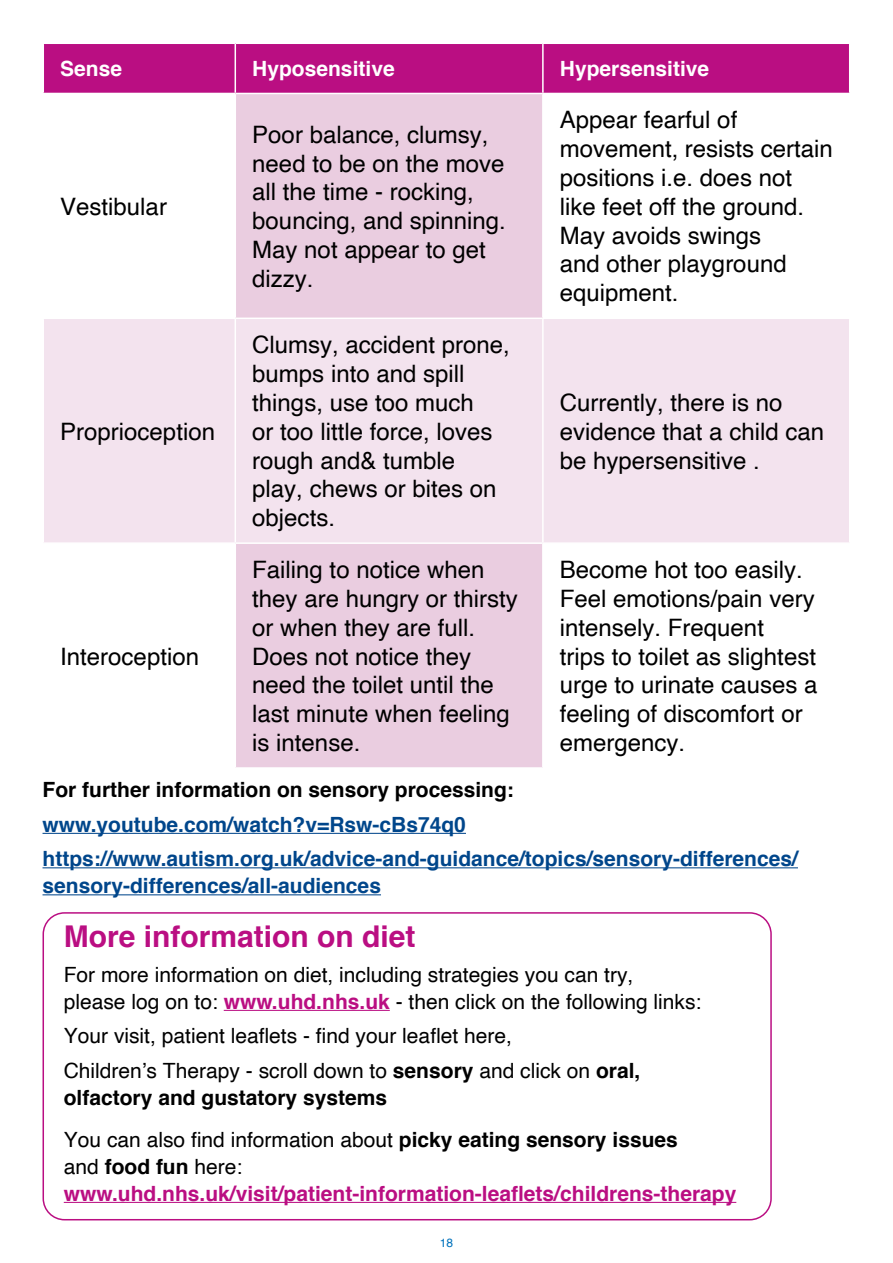
<style>
.page{position:relative;width:893px;height:1263px;background:#fff}
.page>*{position:absolute;margin:0;border:0;box-sizing:border-box;transform-origin:0 0}
.t1{font:700 30px "Helvetica";color:#ba0e82}
.t2{font:24px/28.8px "Helvetica";color:#000}
.t3{font:21px/27px "Helvetica";color:#000}
.t4{font:700 21px/34.5px "Helvetica";color:#00468b}
.t5{font:700 21px/42px "Helvetica";color:#000}
.t6{font:700 21px/27px "Helvetica";color:#ba0e82}
.t7{font:700 21px "Helvetica";color:#fff}
.t8{font:12px "Helvetica";color:#0072bc}
.s1{font-weight:700;color:#ba0e82}
.s2{font-weight:700}
.s3{font-weight:400}
.s4{font-weight:400;color:#000}
.s5{color:#000}
</style>
<div class="page">
<hr style="left:43px;top:833px;width:423px;height:1px;background:#00468b">
<hr style="left:43px;top:867px;width:755px;height:1px;background:#00468b">
<hr style="left:43px;top:894px;width:338px;height:1px;background:#00468b">
<hr style="left:224px;top:1010px;width:166px;height:1px;background:#ba0e82">
<hr style="left:64px;top:1202px;width:672px;height:1px;background:#ba0e82">
<div style="left:43px;top:43px;width:192px;height:50px;background:#ba0e82"></div>
<div style="left:236px;top:44px;width:613px;height:49px;background:#ba0e82"></div>
<div style="left:236px;top:94px;width:306px;height:673px;background:#eacde0"></div>
<div style="left:44px;top:319px;width:805px;height:223px;background:#f3e3ee"></div>
<hr style="left:43px;top:43px;width:192px;height:1px;background:#fff">
<hr style="left:43px;top:44px;width:1px;height:49px;background:#fff">
<hr style="left:542px;top:44px;width:2px;height:49px;background:#fff">
<hr style="left:235px;top:318px;width:308px;height:1px;background:#fff">
<hr style="left:235px;top:319px;width:1px;height:223px;background:#fff">
<hr style="left:542px;top:319px;width:2px;height:223px;background:#fff">
<hr style="left:235px;top:542px;width:308px;height:2px;background:#fff">
<div style="left:43px;top:912px;width:729px;height:308px;border:2px solid #ba0e82;border-radius:21px"></div>
<p class="t7" style="left:60px;top:52px;width:63px">Sense</p>
<p class="t7" style="left:252px;top:52px;width:144px">Hyposensitive</p>
<p class="t7" style="left:560px;top:52px;width:151px">Hypersensitive</p>
<p class="t2" style="left:60px;top:193px;width:108px">Vestibular</p>
<p class="t2" style="left:60px;top:418px;width:156px">Proprioception</p>
<p class="t2" style="left:252px;top:121px;width:255px">Poor balance, clumsy, need to be on the move all the time - rocking, bouncing, and spinning.<br>May not appear to get dizzy.</p>
<p class="t2" style="left:252px;top:331px;width:259px">Clumsy, accident prone, bumps into and spill things, use too much<br>or too little force, loves rough and&amp; tumble play, chews or bites on objects.</p>
<p class="t2" style="left:560px;top:106px;width:274px">Appear fearful of movement, resists certain positions i.e. does not like feet off the ground.<br>May avoids swings<br>and other playground equipment.</p>
<p class="t2" style="left:560px;top:389px;width:266px">Currently, there is no evidence that a child can be hypersensitive .</p>
<p class="t2" style="left:252px;top:556px;width:267px">Failing to notice when they are hungry or thirsty or when they are full.<br>Does not notice they need the toilet until the last minute when feeling is intense.</p>
<p class="t2" style="left:560px;top:556px;width:259px">Become hot too easily.<br>Feel emotions/pain very intensely. Frequent<br>trips to toilet as slightest urge to urinate causes a feeling of discomfort or emergency.</p>
<p class="t5" style="left:43px;top:769px;width:473px">For further information on sensory processing:</p>
<p class="t4" style="left:43px;top:807px;width:757px">www.youtube.com/watch?v=Rsw-cBs74q0 https://www.autism.org.uk/advice-and-guidance/topics/sensory-differences/</p>
<p class="t4" style="left:43px;top:869px;width:340px">sensory-differences/all-audiences</p>
<p class="t1" style="left:64px;top:912px;width:353px">More information on diet</p>
<p class="t3" style="left:64px;top:961px;width:639px">For more information on diet, including strategies you can try,<br>please log on to: <span class="s1">www.uhd.nhs.uk</span> - then click on the following links:</p>
<p class="t3" style="left:64px;top:1019px;width:578px;line-height:34.5px">Your visit, patient leaflets - find your leaflet here,<br>Children’s Therapy - scroll down to <span class="s2">sensory</span> and click on <span class="s2">oral,</span></p>
<p class="t5" style="left:64px;top:1077px;width:616px">olfactory and gustatory systems<br><span class="s3">You can also find information about</span> picky eating sensory issues</p>
<p class="t6" style="left:64px;top:1153px;width:674px"><span class="s4">and</span> <span class="s5">food fun</span> <span class="s4">here: </span>www.uhd.nhs.uk/visit/patient-information-leaflets/childrens-therapy</p>
<p class="t2" style="left:60px;top:642px;width:140px">Interoception</p>
<p class="t8" style="left:440px;top:1233px;width:15px">18</p>
</div>
